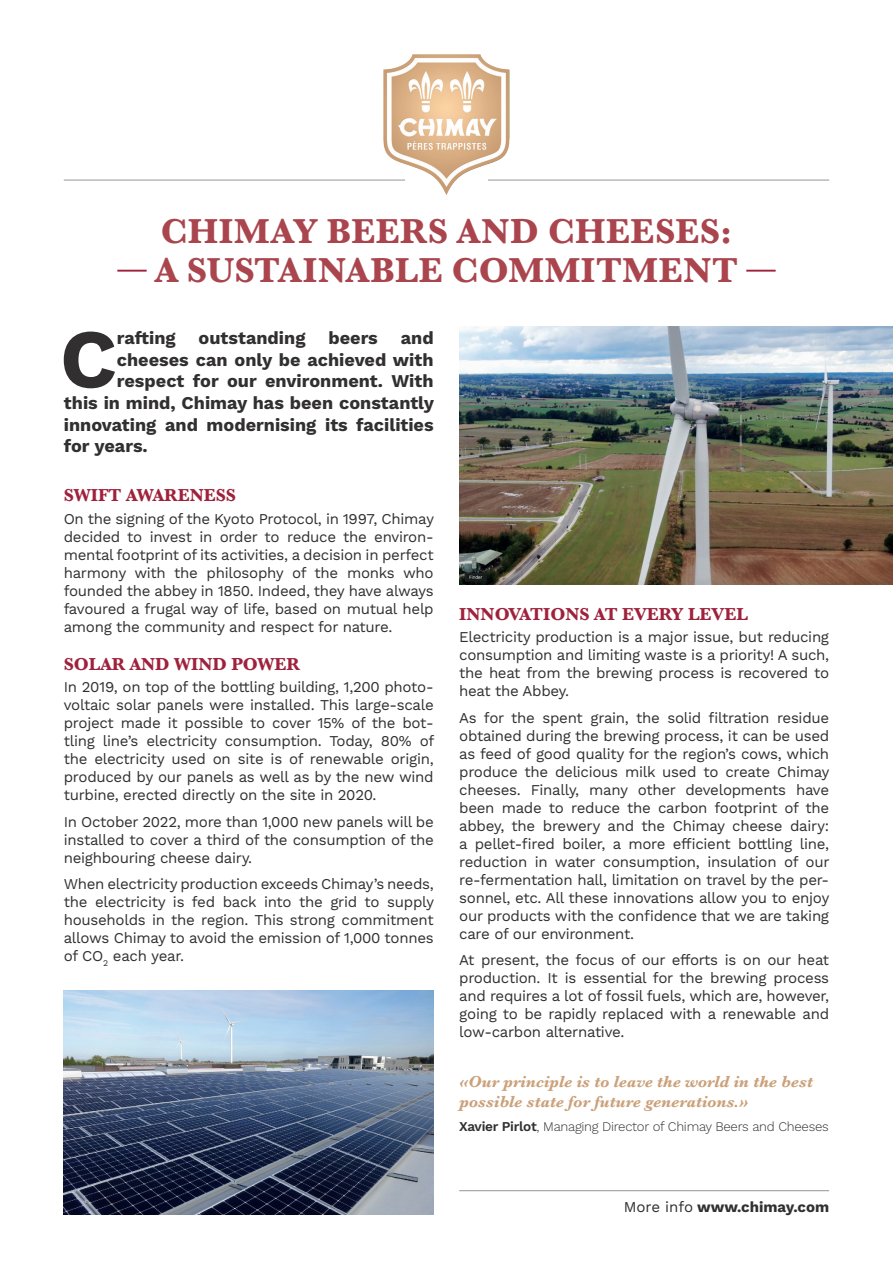
<style>
.page{position:relative;width:893px;height:1263px;background:#fff}
.page>*{position:absolute;margin:0;border:0;box-sizing:border-box;transform-origin:0 0}
.t1{font:700 83.4px "Work Sans";color:#312f30}
.t2{font:700 36px/39px "Baskerville";letter-spacing:.015em;color:#aa454e}
.t3{font:700 18px "Work Sans";color:#312f30}
.t4{font:700 18px "Baskerville";color:#9f223c}
.t5{font:italic 700 16.5px/19.8px "Baskerville";color:#cba17a}
.t6{font:15px/18px "Work Sans";letter-spacing:-.02em;color:#312f30;text-align:justify}
.t7{font:700 15px "Work Sans";color:#312f30}
.t8{font:300 13.2px "Work Sans";letter-spacing:-.02em;color:#312f30}
.s1{font-weight:600;font-size:13.5px}
.s2{font-size:13.5px}
.s3{font-weight:400}
</style>
<div class="page">
<hr style="left:459px;top:1190px;width:370px;height:1px;background:#939598">
<img style="left:372px;top:54px;width:149px;height:141px">
<hr style="left:64px;top:180px;width:341px;height:1px;background:#939598">
<hr style="left:488px;top:180px;width:341px;height:1px;background:#939598">
<hr style="left:746px;top:270px;width:30px;height:2px;background:#9f223c">
<hr style="left:117px;top:270px;width:30px;height:2px;background:#9f223c">
<img style="left:459px;top:327px;width:434px;height:257px">
<img style="left:64px;top:990px;width:370px;height:224px">
<h2 class="t2" style="left:155px;top:213px;width:584px">CHIMAY BEERS AND CHEESES:<br>A SUSTAINABLE COMMITMENT</h2>
<h1 class="t1" style="left:60px;top:311px;width:58px">C</h1>
<p class="t3" style="left:117px;top:328px;width:60px">rafting</p>
<p class="t3" style="left:199px;top:328px;width:108px">outstanding</p>
<p class="t3" style="left:328px;top:328px;width:51px">beers</p>
<p class="t3" style="left:401px;top:328px;width:34px">and</p>
<p class="t3" style="left:117px;top:349px;width:318px">cheeses can only be achieved with</p>
<p class="t3" style="left:117px;top:371px;width:318px">respect for our environment. With</p>
<p class="t3" style="left:64px;top:392px;width:372px">this in mind, Chimay has been constantly</p>
<p class="t3" style="left:64px;top:414px;width:371px">innovating and modernising its facilities</p>
<p class="t3" style="left:64px;top:436px;width:86px">for years.</p>
<p class="t4" style="left:64px;top:483px;width:174px">SWIFT AWARENESS</p>
<p class="t6" style="left:64px;top:510px;width:372px">On the signing of the Kyoto Protocol, in 1997, Chimay decided to invest in order to reduce the environ&shy;mental footprint of its activities, a decision in perfect harmony with the philosophy of the monks who founded the abbey in 1850. Indeed, they have always favoured a frugal way of life, based on mutual help among the community and respect for nature.</p>
<p class="t4" style="left:64px;top:652px;width:238px">SOLAR AND WIND POWER</p>
<p class="t6" style="left:64px;top:679px;width:372px">In 2019, on top of the bottling building, 1,200 photo&shy;voltaic solar panels were installed. This large-scale project made it possible to cover 15% of the bot&shy;tling line’s electricity consumption. Today, 80% of the electricity used on site is of renewable origin, produced by our panels as well as by the new wind turbine, erected directly on the site in 2020.</p>
<p class="t6" style="left:64px;top:813px;width:371px">In October 2022, more than 1,000 new panels will be installed to cover a third of the consumption of the neighbouring cheese dairy.</p>
<p class="t6" style="left:64px;top:876px;width:372px">When electricity production exceeds Chimay’s needs, the electricity is fed back into the grid to supply households in the region. This strong commitment allows Chimay to avoid the emission of 1,000 tonnes of CO<sub>2</sub> each year.</p>
<p class="t4" style="left:459px;top:602px;width:290px">INNOVATIONS AT EVERY LEVEL</p>
<p class="t6" style="left:459px;top:629px;width:371px">Electricity production is a major issue, but reducing consumption and limiting waste is a priority! A such, the heat from the brewing process is recovered to heat the Abbey.</p>
<p class="t6" style="left:459px;top:709px;width:372px">As for the spent grain, the solid filtration residue obtained during the brewing process, it can be used as feed of good quality for the region’s cows, which produce the delicious milk used to create Chimay cheeses. Finally, many other developments have been made to reduce the carbon footprint of the abbey, the brewery and the Chimay cheese dairy: a pellet-fired boiler, a more efficient bottling line, reduction in water consumption, insulation of our re-fermentation hall, limitation on travel by the per&shy;sonnel, etc. All these innovations allow you to enjoy our products with the confidence that we are taking care of our environment.</p>
<p class="t6" style="left:459px;top:952px;width:371px">At present, the focus of our efforts is on our heat production. It is essential for the brewing process and requires a lot of fossil fuels, which are, however, going to be rapidly replaced with a renewable and low-carbon alternative.</p>
<p class="t5" style="left:459px;top:1071px;width:355px">«Our principle is to leave the world in the best possible state for future generations.»</p>
<p class="t8" style="left:459px;top:1119px;width:371px"><span class="s1">Xavier Pirlot</span><span class="s2">,</span> Managing Director of Chimay Beers and Cheeses</p>
<p class="t7" style="left:624px;top:1198px;width:207px"><span class="s3">More info</span> www.chimay.com</p>
</div>
